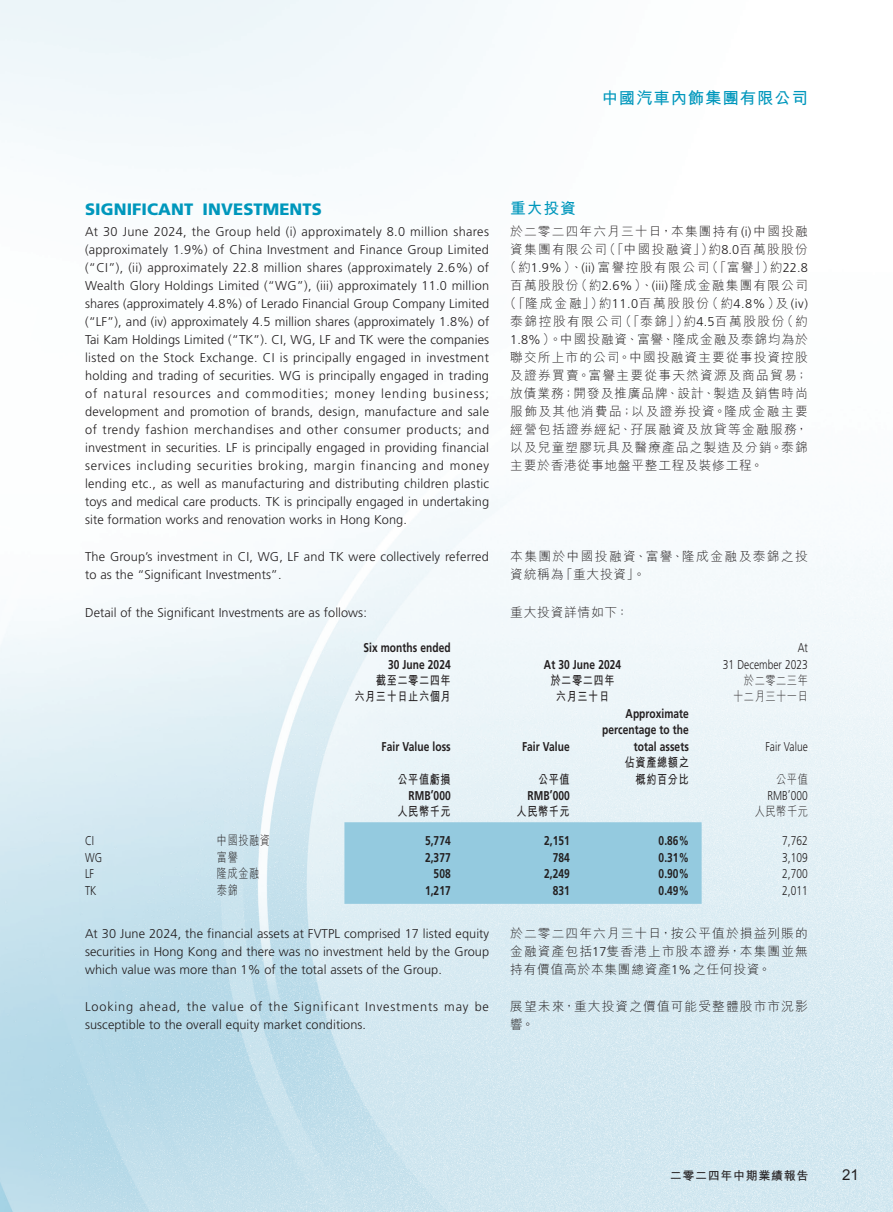
<style>
.page{position:relative;width:893px;height:1212px;background:#fff}
.page>*{position:absolute;margin:0;border:0;box-sizing:border-box;transform-origin:0 0}
.t1{font:900 16.5px "Frutiger LT Std";letter-spacing:.005em;color:#0097bc}
.t2{font:700 16.5px "M Hei HK";letter-spacing:.045em;color:#0097bc}
.t3{font:700 15.75px "M Hei HK";color:#0097bc}
.t4{font:15px "Arial";color:#231f20}
.t5{font:300 12.75px/18px "Frutiger LT Std";letter-spacing:.005em;color:#231f20;text-align:justify}
.t6{font:300 12.75px/18px "M Hei HK";letter-spacing:.085em;color:#231f20;text-align:justify}
.t7{font:700 12.75px/16.4px "Frutiger LT Std";letter-spacing:.005em;color:#231f20;text-align:right;scale:.8 1}
.t8{font:300 12.75px/18px "Frutiger LT Std";letter-spacing:.065em;color:#231f20}
.t9{font:300 12.75px/16.4px "Frutiger LT Std";letter-spacing:.005em;color:#231f20;text-align:right;scale:.8 1}
.t10{font:700 12.75px/16.4px "M Hei HK";letter-spacing:.055em;color:#231f20;text-align:right;scale:.8 1}
.t11{font:300 12.75px/18px "M Hei HK";letter-spacing:.105em;color:#231f20}
.t12{font:300 12.75px "M Hei HK";letter-spacing:.065em;color:#231f20}
.t13{font:300 12.75px "M Hei HK";letter-spacing:.11em;color:#231f20}
.t14{font:300 12.75px "M Hei HK";letter-spacing:.135em;color:#231f20}
.t15{font:300 12.75px "M Hei HK";letter-spacing:.055em;color:#231f20}
.t16{font:300 12.75px "M Hei HK";letter-spacing:.115em;color:#231f20}
.t17{font:300 12.75px "M Hei HK";letter-spacing:.085em;color:#231f20;scale:.8 1}
.t18{font:300 12.75px/16.4px "M Hei HK";letter-spacing:.055em;color:#231f20;text-align:right;scale:.8 1}
.t19{font:700 12px "M Hei HK";letter-spacing:.055em;color:#231f20}
.s1{font-family:"Frutiger LT Std"}
</style>
<div class="page">
<img style="left:0;top:0;width:893px;height:1212px">
<div style="left:344px;top:822px;width:358px;height:82px;background:#94cadf"></div>
<p class="t2" style="left:602px;top:86px;width:208px">中國汽車內飾集團有限公司</p>
<p class="t1" style="left:85px;top:199px;width:238px">SIGNIFICANT INVESTMENTS</p>
<p class="t5" style="left:85px;top:223px;width:406px">At 30 June 2024, the Group held (i) approximately 8.0 million shares (approximately 1.9%) of China Investment and Finance Group Limited (“CI”), (ii) approximately 22.8 million shares (approximately 2.6%) of Wealth Glory Holdings Limited (“WG”), (iii) approximately 11.0 million shares (approximately 4.8%) of Lerado Financial Group Company Limited (“LF”), and (iv) approximately 4.5 million shares (approximately 1.8%) of Tai Kam Holdings Limited (“TK”). CI, WG, LF and TK were the companies listed on the Stock Exchange. CI is principally engaged in investment holding and trading of securities. WG is principally engaged in trading of natural resources and commodities; money lending business; development and promotion of brands, design, manufacture and sale of trendy fashion merchandises and other consumer products; and investment in securities. LF is principally engaged in providing financial services including securities broking, margin financing and money lending etc., as well as manufacturing and distributing children plastic toys and medical care products. TK is principally engaged in undertaking site formation works and renovation works in Hong Kong.</p>
<p class="t5" style="left:85px;top:548px;width:405px">The Group’s investment in CI, WG, LF and TK were collectively referred to as the “Significant Investments”.</p>
<p class="t5" style="left:85px;top:603px;width:283px">Detail of the Significant Investments are as follows:</p>
<p class="t7" style="left:363px;top:639px;width:111px">Six months ended<br>30 June 2024</p>
<p class="t3" style="left:510px;top:197px;width:67px">重大投資</p>
<p class="t6" style="left:510px;top:222px;width:299px">於二零二四年六月三十日，本集團持有<span class="s1">(i)</span>中國投融</p>
<p class="t6" style="left:510px;top:240px;width:299px">資集團有限公司（「中國投融資」）約<span class="s1">8.0</span>百萬股股份</p>
<p class="t13" style="left:504px;top:261px;width:306px">（約<span class="s1">1.9%</span>）、<span class="s1">(ii)</span> 富譽控股有限公司（「富譽」）約<span class="s1">22.8</span></p>
<p class="t6" style="left:510px;top:276px;width:299px">百萬股股份（約<span class="s1">2.6%</span>）、<span class="s1">(iii)</span>隆成金融集團有限公司</p>
<p class="t14" style="left:504px;top:297px;width:306px">（「隆成金融」）約<span class="s1">11.0</span>百萬股股份（約<span class="s1">4.8%</span>）及 <span class="s1">(iv)</span></p>
<p class="t16" style="left:510px;top:315px;width:299px">泰錦控股有限公司（「泰錦」）約<span class="s1">4.5</span>百萬股股份（約</p>
<p class="t12" style="left:510px;top:333px;width:299px"><span class="s1">1.8%</span>）。中國投融資、富譽、隆成金融及泰錦均為於</p>
<p class="t6" style="left:510px;top:348px;width:299px">聯交所上市的公司。中國投融資主要從事投資控股</p>
<p class="t6" style="left:510px;top:366px;width:299px">及證券買賣。富譽主要從事天然資源及商品貿易；</p>
<p class="t12" style="left:510px;top:387px;width:299px">放債業務；開發及推廣品牌、設計、製造及銷售時尚</p>
<p class="t11" style="left:510px;top:402px;width:299px">服飾及其他消費品；以及證券投資。隆成金融主要</p>
<p class="t6" style="left:510px;top:420px;width:299px">經營包括證券經紀、孖展融資及放貸等金融服務，</p>
<p class="t6" style="left:510px;top:438px;width:299px">以及兒童塑膠玩具及醫療產品之製造及分銷。泰錦</p>
<p class="t15" style="left:510px;top:459px;width:254px">主要於香港從事地盤平整工程及裝修工程。</p>
<p class="t11" style="left:510px;top:547px;width:299px">本集團於中國投融資、富譽、隆成金融及泰錦之投資統稱為「重大投資」。</p>
<p class="t15" style="left:510px;top:605px;width:120px">重大投資詳情如下：</p>
<p class="t7" style="left:544px;top:656px;width:98px">At 30 June 2024</p>
<p class="t9" style="left:723px;top:640px;width:108px">At<br>31 December 2023</p>
<p class="t10" style="left:354px;top:671px;width:122px">截至二零二四年<br>六月三十日止六個月</p>
<p class="t10" style="left:551px;top:671px;width:82px;text-align:center">於二零二四年六月三十日</p>
<p class="t18" style="left:733px;top:672px;width:95px">於二零二三年十二月三十一日</p>
<p class="t7" style="left:382px;top:738px;width:88px">Fair Value loss</p>
<p class="t7" style="left:522px;top:738px;width:61px">Fair Value</p>
<p class="t7" style="left:602px;top:705px;width:110px">Approximate percentage to the total assets</p>
<p class="t9" style="left:765px;top:738px;width:55px">Fair Value</p>
<p class="t10" style="left:397px;top:769px;width:68px">公平值虧損</p>
<p class="t10" style="left:538px;top:769px;width:41px">公平值</p>
<p class="t10" style="left:625px;top:753px;width:82px">佔資產總額之概約百分比</p>
<p class="t17" style="left:776px;top:772px;width:41px">公平值</p>
<p class="t7" style="left:408px;top:787px;width:54px">RMB’000</p>
<p class="t7" style="left:527px;top:787px;width:54px">RMB’000</p>
<p class="t9" style="left:767px;top:787px;width:52px">RMB’000</p>
<p class="t10" style="left:397px;top:802px;width:68px">人民幣千元</p>
<p class="t10" style="left:517px;top:802px;width:68px">人民幣千元</p>
<p class="t17" style="left:755px;top:805px;width:68px">人民幣千元</p>
<p class="t9" style="left:85px;top:833px;width:13px">CI</p>
<p class="t17" style="left:217px;top:834px;width:68px">中國投融資</p>
<p class="t7" style="left:425px;top:833px;width:34px">5,774</p>
<p class="t7" style="left:544px;top:833px;width:34px">2,151</p>
<p class="t7" style="left:659px;top:833px;width:39px">0.86%</p>
<p class="t9" style="left:782px;top:833px;width:34px">7,762</p>
<p class="t9" style="left:85px;top:849px;width:23px">WG</p>
<p class="t17" style="left:217px;top:850px;width:28px">富譽</p>
<p class="t7" style="left:425px;top:849px;width:34px">2,377</p>
<p class="t7" style="left:553px;top:849px;width:23px">784</p>
<p class="t7" style="left:659px;top:849px;width:39px">0.31%</p>
<p class="t9" style="left:782px;top:849px;width:34px">3,109</p>
<p class="t9" style="left:85px;top:866px;width:13px">LF</p>
<p class="t17" style="left:217px;top:867px;width:55px">隆成金融</p>
<p class="t7" style="left:434px;top:865px;width:23px">508</p>
<p class="t7" style="left:544px;top:865px;width:34px">2,249</p>
<p class="t7" style="left:659px;top:865px;width:39px">0.90%</p>
<p class="t9" style="left:782px;top:866px;width:34px">2,700</p>
<p class="t9" style="left:85px;top:882px;width:16px">TK</p>
<p class="t17" style="left:217px;top:883px;width:28px">泰錦</p>
<p class="t7" style="left:425px;top:882px;width:34px">1,217</p>
<p class="t7" style="left:553px;top:882px;width:23px">831</p>
<p class="t7" style="left:659px;top:882px;width:39px">0.49%</p>
<p class="t9" style="left:782px;top:882px;width:34px">2,011</p>
<p class="t5" style="left:85px;top:924px;width:406px">At 30 June 2024, the financial assets at FVTPL comprised 17 listed equity securities in Hong Kong and there was no investment held by the Group which value was more than 1% of the total assets of the Group.</p>
<p class="t8" style="left:85px;top:998px;width:405px">Looking ahead, the value of the Significant Investments may be susceptible to the overall equity market conditions.</p>
<p class="t6" style="left:510px;top:924px;width:299px">於二零二四年六月三十日，按公平值於損益列賬的金融資產包括<span class="s1">17</span>隻香港上市股本證券，本集團並無持有價值高於本集團總資產<span class="s1">1%</span>之任何投資。</p>
<p class="t6" style="left:510px;top:997px;width:299px">展望未來，重大投資之價值可能受整體股市市況影響。</p>
<p class="t19" style="left:670px;top:1167px;width:140px">二零二四年中期業績報告</p>
<p class="t4" style="left:842px;top:1166px;width:18px">21</p>
</div>
